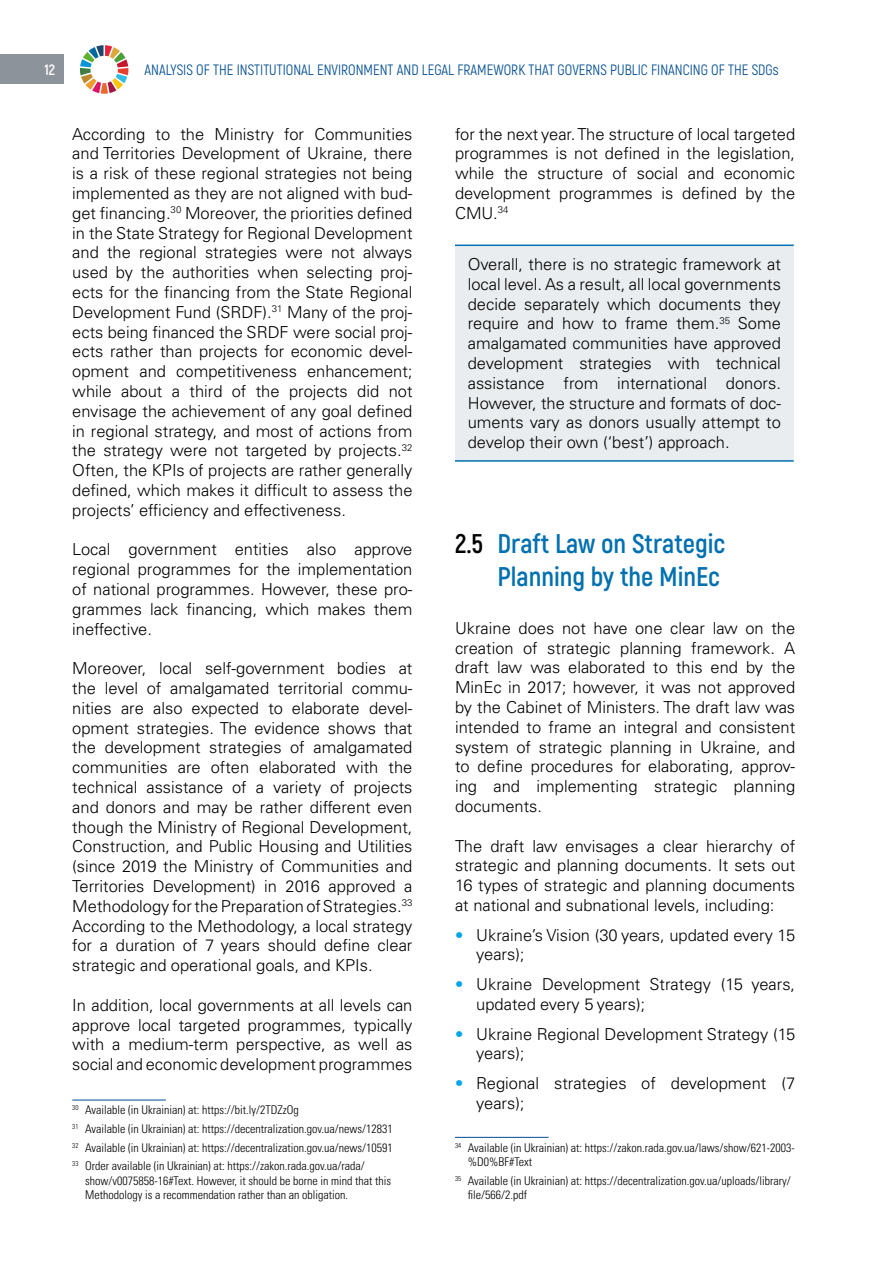
<style>
.page{position:relative;width:893px;height:1263px;background:#fff}
.page>*{position:absolute;margin:0;border:0;box-sizing:border-box;transform-origin:0 0}
.t1{font:700 27px/32.4px "Akrobat";color:#0070b0;text-align:right}
.t2{font:300 16.5px/19.8px "Univers LTCYR 45";color:#000;text-align:justify}
.t3{font:15px "Akrobat";color:#004c92}
.t4{font:700 15px "Akrobat";color:#fff}
.t5{font:12px/18.6px "Univers LTCYR 47 Light Cond";color:#000}
.s1{color:#000}
.s2{color:#00a6eb}
</style>
<div class="page">
<div style="left:0;top:55px;width:64px;height:29px;background:#8d939b"></div>
<svg style="left:80px;top:45px;width:48px;height:49px"></svg>
<hr style="left:72px;top:1100px;width:94px;height:1px;background:#004c92">
<div style="left:455px;top:245px;width:339px;height:216px;background:#eaedef"></div>
<hr style="left:455px;top:245px;width:339px;height:1px;background:#0070b0">
<hr style="left:455px;top:460px;width:339px;height:2px;background:#0070b0">
<hr style="left:455px;top:1137px;width:94px;height:1px;background:#004c92">
<p class="t4" style="left:45px;top:60px;width:12px">12</p>
<p class="t3" style="left:145px;top:61px;width:635px">ANALYSIS OF THE INSTITUTIONAL ENVIRONMENT AND LEGAL FRAMEWORK THAT GOVERNS PUBLIC FINANCING OF THE SDGS</p>
<p class="t2" style="left:72px;top:123px;width:342px">According to the Ministry for Communities and Territories Development of Ukraine, there is a risk of these regional strategies not being implemented as they are not aligned with bud&shy;get financing.<sup>30</sup> Moreover, the priorities defined in the State Strategy for Regional Development and the regional strategies were not always used by the authorities when selecting proj&shy;ects for the financing from the State Regional Development Fund (SRDF).<sup>31</sup> Many of the proj&shy;ects being financed the SRDF were social proj&shy;ects rather than projects for economic devel&shy;opment and competitiveness enhancement; while about a third of the projects did not envisage the achievement of any goal defined in regional strategy, and most of actions from the strategy were not targeted by projects.<sup>32<br></sup>Often, the KPIs of projects are rather generally defined, which makes it difficult to assess the projects’ efficiency and effectiveness.</p>
<p class="t2" style="left:72px;top:539px;width:342px">Local government entities also approve regional programmes for the implementation of national programmes. However, these pro&shy;grammes lack financing, which makes them ineffective.</p>
<p class="t2" style="left:72px;top:658px;width:342px">Moreover, local self-government bodies at the level of amalgamated territorial commu&shy;nities are also expected to elaborate devel&shy;opment strategies. The evidence shows that the development strategies of amalgamated communities are often elaborated with the technical assistance of a variety of projects and donors and may be rather different even though the Ministry of Regional Development, Construction, and Public Housing and Utilities (since 2019 the Ministry of Communities and Territories Development) in 2016 approved a Methodology for the Preparation of Strategies.<sup>33<br></sup>According to the Methodology, a local strategy for a duration of 7 years should define clear strategic and operational goals, and KPIs.</p>
<p class="t2" style="left:72px;top:995px;width:342px">In addition, local governments at all levels can approve local targeted programmes, typically with a medium-term perspective, as well as social and economic development programmes</p>
<p class="t5" style="left:72px;top:1100px;width:322px"><sup>30</sup> Available (in Ukrainian) at: https://bit.ly/2TDZzOg<br><sup>31</sup> Available (in Ukrainian) at: https://decentralization.gov.ua/news/12831<br><sup>32</sup> Available (in Ukrainian) at: https://decentralization.gov.ua/news/10591<br><sup>33</sup> Order available (in Ukrainian) at: https://zakon.rada.gov.ua/rada/</p>
<p class="t5" style="left:85px;top:1173px;width:308px;line-height:14.4px">show/v0075858-16#Text. However, it should be borne in mind that this<br>Methodology is a recommendation rather than an obligation.</p>
<p class="t2" style="left:455px;top:123px;width:342px">for the next year. The structure of local targeted programmes is not defined in the legislation, while the structure of social and economic development programmes is defined by the CMU.<sup>34</sup></p>
<p class="t2" style="left:468px;top:254px;width:315px">Overall, there is no strategic framework at local level. As a result, all local governments decide separately which documents they require and how to frame them.<sup>35</sup> Some amalgamated communities have approved development strategies with technical assistance from international donors.<br>However, the structure and formats of doc&shy;uments vary as donors usually attempt to develop their own (‘best’) approach.</p>
<h1 class="t1" style="left:455px;top:527px;width:272px"><span class="s1">2.5</span> Draft Law on Strategic<br>Planning by the MinEc</h1>
<p class="t2" style="left:455px;top:617px;width:342px">Ukraine does not have one clear law on the creation of strategic planning framework. A draft law was elaborated to this end by the MinEc in 2017; however, it was not approved by the Cabinet of Ministers. The draft law was intended to frame an integral and consistent system of strategic planning in Ukraine, and to define procedures for elaborating, approv&shy;ing and implementing strategic planning documents.</p>
<p class="t2" style="left:455px;top:835px;width:342px">The draft law envisages a clear hierarchy of strategic and planning documents. It sets out 16 types of strategic and planning documents at national and subnational levels, including:</p>
<p class="t2" style="left:476px;top:924px;width:320px;text-indent:-21px"><span class="s2">•</span> Ukraine’s Vision (30 years, updated every 15 years);</p>
<p class="t2" style="left:476px;top:974px;width:320px;text-indent:-21px"><span class="s2">•</span> Ukraine Development Strategy (15 years, updated every 5 years);</p>
<p class="t2" style="left:476px;top:1023px;width:320px;text-indent:-21px"><span class="s2">•</span> Ukraine Regional Development Strategy (15 years);</p>
<p class="t2" style="left:476px;top:1073px;width:320px;text-indent:-21px"><span class="s2">•</span> Regional strategies of development (7 years);</p>
<p class="t5" style="left:468px;top:1140px;width:328px;line-height:14.4px;text-indent:-13px"><sup>34</sup> Available (in Ukrainian) at: https://zakon.rada.gov.ua/laws/show/621-2003- %D0%BF#Text</p>
<p class="t5" style="left:468px;top:1173px;width:324px;line-height:14.4px;text-indent:-13px"><sup>35</sup> Available (in Ukrainian) at: https://decentralization.gov.ua/uploads/library/ file/566/2.pdf</p>
</div>
